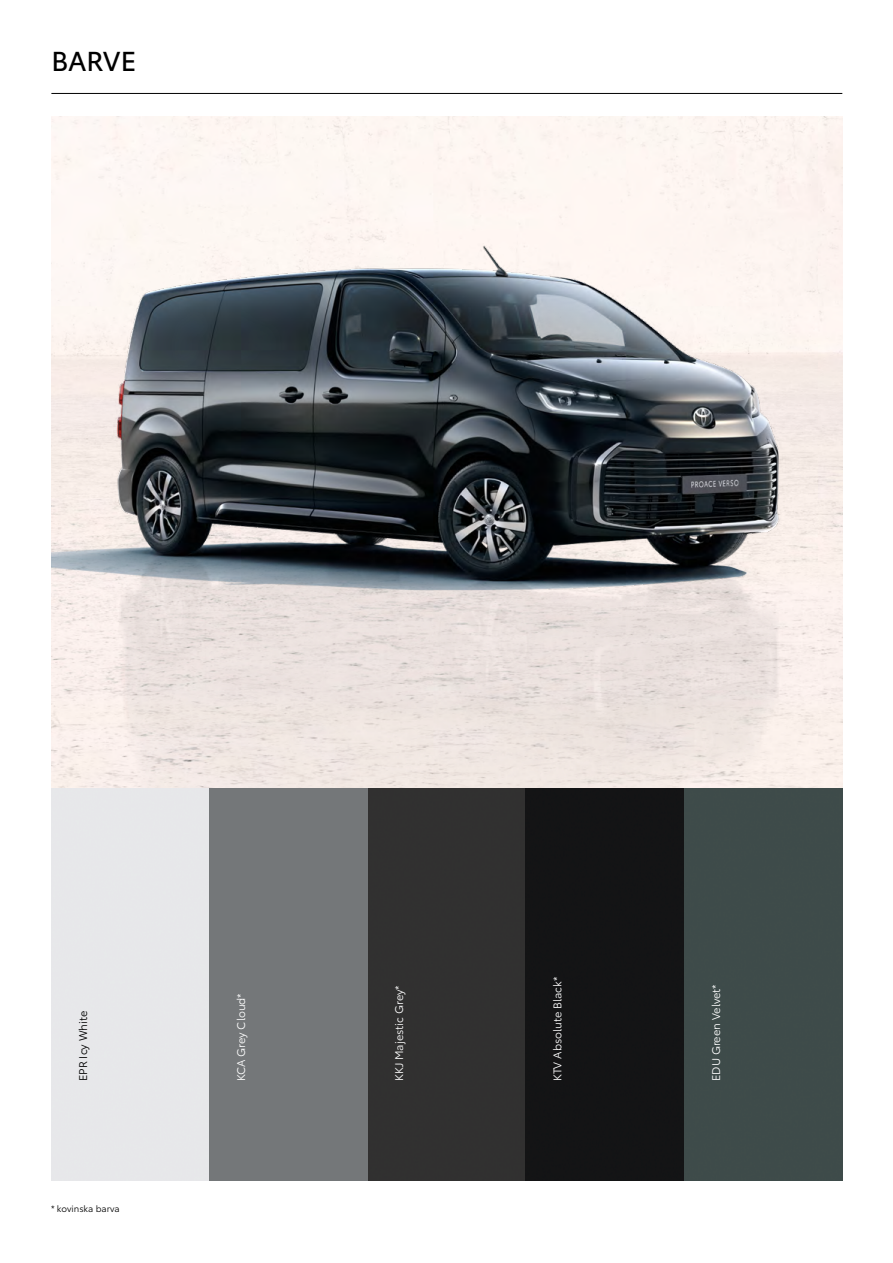
<style>
.page{position:relative;width:893px;height:1263px;background:#fff}
.page>*{position:absolute;margin:0;border:0;box-sizing:border-box;transform-origin:0 0}
.t1{font:27px "Toyota Type";letter-spacing:-.005em;color:#000}
.t2{font:11.1px "Toyota Type";color:#fff}
.t3{font:11.1px "Toyota Type";color:#000}
.t4{font:9px "Toyota Type";color:#000}
</style>
<div class="page">
<hr style="left:51px;top:93px;width:791px;height:1px;background:#000">
<div style="left:52px;top:787px;width:158px;height:394px;background:#e7e7ea"></div>
<img style="left:368px;top:787px;width:316px;height:394px">
<div style="left:685px;top:787px;width:158px;height:394px;background:#3e4b4a"></div>
<img style="left:52px;top:160px;width:791px;height:627px">
<h1 class="t1" style="left:51px;top:41px;width:86px">BARVE</h1>
<p class="t3" style="left:75px;top:1081px;width:72px;rotate:-90deg">EPR Icy White</p>
<p class="t4" style="left:51px;top:1202px;width:70px">* kovinska barva</p>
<p class="t2" style="left:233px;top:1081px;width:90px;rotate:-90deg">KCA Grey Cloud*</p>
<p class="t2" style="left:391px;top:1081px;width:97px;rotate:-90deg">KKJ Majestic Grey*</p>
<p class="t2" style="left:549px;top:1081px;width:106px;rotate:-90deg">KTV Absolute Black*</p>
<p class="t2" style="left:708px;top:1081px;width:99px;rotate:-90deg">EDU Green Velvet*</p>
</div>
